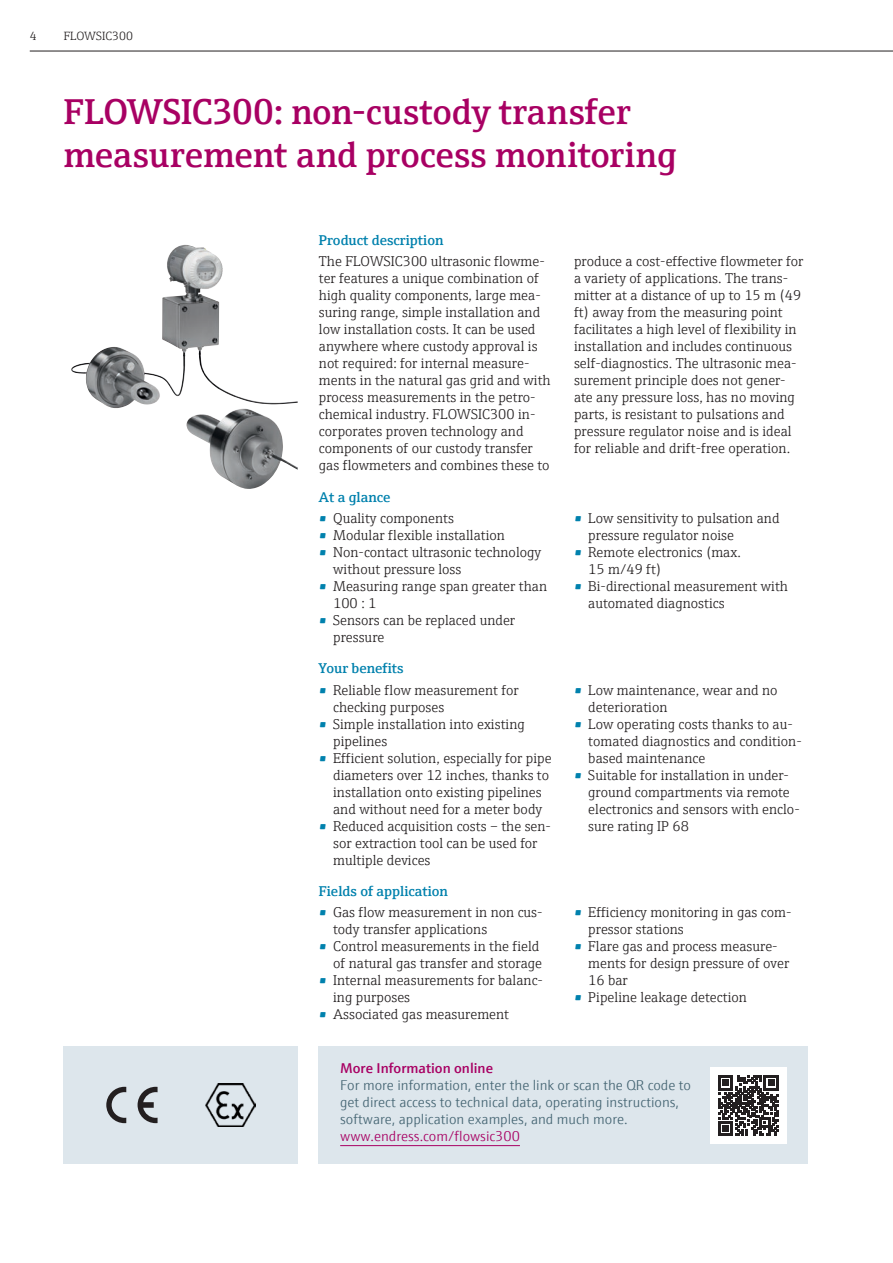
<style>
.page{position:relative;width:893px;height:1263px;background:#fff}
.page>*{position:absolute;margin:0;border:0;box-sizing:border-box;transform-origin:0 0}
.t1{font:600 36px/43.2px "E+H Serif";color:#a80063}
.t2{font:300 14.25px/17px "E+H Serif";color:#231f20}
.t3{font:300 14.25px/17px "E+H Sans";color:#456573}
.t4{font:600 14.25px "E+H Serif";color:#0081ad}
.t5{font:300 14.25px "E+H Sans";color:#a80063}
.t6{font:600 14.25px "E+H Sans";color:#a80063}
.t7{font:300 12px "E+H Serif";color:#231f20}
.s1{font-weight:600;color:#0081ad}
</style>
<div class="page">
<div style="left:319px;top:1046px;width:489px;height:118px;background:#dde6ec"></div>
<hr style="left:340px;top:1145px;width:180px;height:1px;background:#a80063">
<div style="left:710px;top:1067px;width:77px;height:77px;background:#fff"></div>
<svg style="left:718px;top:1076px;width:61px;height:60px"></svg>
<hr style="left:30px;top:51px;width:863px;height:1px;background:#231f20">
<img style="left:71px;top:246px;width:115px;height:158px">
<div style="left:63px;top:1046px;width:235px;height:118px;background:#dde6ec"></div>
<svg style="left:106px;top:1087px;width:20px;height:36px"></svg>
<svg style="left:138px;top:1087px;width:20px;height:36px"></svg>
<img style="left:205px;top:1084px;width:50px;height:43px">
<p class="t7" style="left:30px;top:27px;width:8px">4</p>
<p class="t7" style="left:64px;top:27px;width:71px">FLOWSIC300</p>
<h1 class="t1" style="left:64px;top:87px;width:614px">FLOWSIC300: non-custody transfer measurement and process monitoring</h1>
<p class="t4" style="left:319px;top:229px;width:126px">Product description</p>
<p class="t2" style="left:319px;top:252px;width:233px">The FLOWSIC300 ultrasonic flowme&shy;ter features a unique combination of high quality components, large mea&shy;suring range, simple installation and low installation costs. It can be used anywhere where custody approval is not required: for internal measure&shy;ments in the natural gas grid and with process measurements in the petro&shy;chemical industry. FLOWSIC300 in&shy;corporates proven technology and components of our custody transfer gas flowmeters and combines these to</p>
<p class="t2" style="left:574px;top:252px;width:231px">produce a cost-effective flowmeter for a variety of applications. The trans&shy;mitter at a distance of up to 15 m (49 ft) away from the measuring point facilitates a high level of flexibility in installation and includes continuous self-diagnostics. The ultrasonic mea&shy;surement principle does not gener&shy;ate any pressure loss, has no moving parts, is resistant to pulsations and pressure regulator noise and is ideal for reliable and drift-free operation.</p>
<p class="t4" style="left:319px;top:486px;width:73px">At a glance</p>
<p class="t2" style="left:319px;top:508px;width:137px"><span class="s1">•</span> Quality components</p>
<p class="t2" style="left:319px;top:526px;width:188px"><span class="s1">•</span> Modular flexible installation</p>
<p class="t2" style="left:333px;top:543px;width:210px;text-indent:-14px"><span class="s1">•</span> Non-contact ultrasonic technology without pressure loss</p>
<p class="t2" style="left:333px;top:577px;width:216px;text-indent:-14px"><span class="s1">•</span> Measuring range span greater than<br>100 : 1</p>
<p class="t2" style="left:333px;top:611px;width:184px;text-indent:-14px"><span class="s1">•</span> Sensors can be replaced under pressure</p>
<p class="t2" style="left:588px;top:509px;width:193px;text-indent:-14px"><span class="s1">•</span> Low sensitivity to pulsation and pressure regulator noise</p>
<p class="t2" style="left:588px;top:543px;width:154px;text-indent:-14px"><span class="s1">•</span> Remote electronics (max.<br>15 m/49 ft)</p>
<p class="t2" style="left:588px;top:577px;width:201px;text-indent:-14px"><span class="s1">•</span> Bi-directional measurement with automated diagnostics</p>
<p class="t4" style="left:319px;top:657px;width:86px">Your benefits</p>
<p class="t2" style="left:333px;top:680px;width:187px;text-indent:-14px"><span class="s1">•</span> Reliable flow measurement for checking purposes</p>
<p class="t2" style="left:333px;top:714px;width:193px;text-indent:-14px"><span class="s1">•</span> Simple installation into existing pipelines</p>
<p class="t2" style="left:333px;top:748px;width:220px;text-indent:-14px"><span class="s1">•</span> Efficient solution, especially for pipe diameters over 12 inches, thanks to installation onto existing pipelines and without need for a meter body</p>
<p class="t2" style="left:333px;top:816px;width:219px;text-indent:-14px"><span class="s1">•</span> Reduced acquisition costs – the sen&shy;sor extraction tool can be used for multiple devices</p>
<p class="t4" style="left:319px;top:880px;width:131px">Fields of application</p>
<p class="t2" style="left:333px;top:903px;width:211px;text-indent:-14px"><span class="s1">•</span> Gas flow measurement in non cus&shy;tody transfer applications</p>
<p class="t2" style="left:319px;top:937px;width:225px;text-align:right"><span class="s1">•</span> Control measurements in the field of natural gas transfer and storage</p>
<p class="t2" style="left:333px;top:971px;width:211px;text-indent:-14px"><span class="s1">•</span> Internal measurements for balanc&shy;ing purposes</p>
<p class="t2" style="left:319px;top:1005px;width:192px"><span class="s1">•</span> Associated gas measurement</p>
<p class="t2" style="left:588px;top:680px;width:191px;text-indent:-14px"><span class="s1">•</span> Low maintenance, wear and no deterioration</p>
<p class="t2" style="left:588px;top:714px;width:215px;text-indent:-14px"><span class="s1">•</span> Low operating costs thanks to au&shy;tomated diagnostics and condition&shy;based maintenance</p>
<p class="t2" style="left:588px;top:765px;width:213px;text-indent:-14px"><span class="s1">•</span> Suitable for installation in under&shy;ground compartments via remote electronics and sensors with enclo&shy;sure rating IP 68</p>
<p class="t2" style="left:588px;top:903px;width:205px;text-indent:-14px"><span class="s1">•</span> Efficiency monitoring in gas com&shy;pressor stations</p>
<p class="t2" style="left:588px;top:937px;width:203px;text-indent:-14px"><span class="s1">•</span> Flare gas and process measure&shy;ments for design pressure of over<br>16 bar</p>
<p class="t2" style="left:574px;top:988px;width:174px"><span class="s1">•</span> Pipeline leakage detection</p>
<p class="t6" style="left:340px;top:1057px;width:154px">More Information online</p>
<p class="t3" style="left:340px;top:1076px;width:352px">For more information, enter the link or scan the QR code to get direct access to technical data, operating instructions, software, application examples, and much more.</p>
<p class="t5" style="left:340px;top:1126px;width:181px">www.endress.com/flowsic300</p>
</div>
